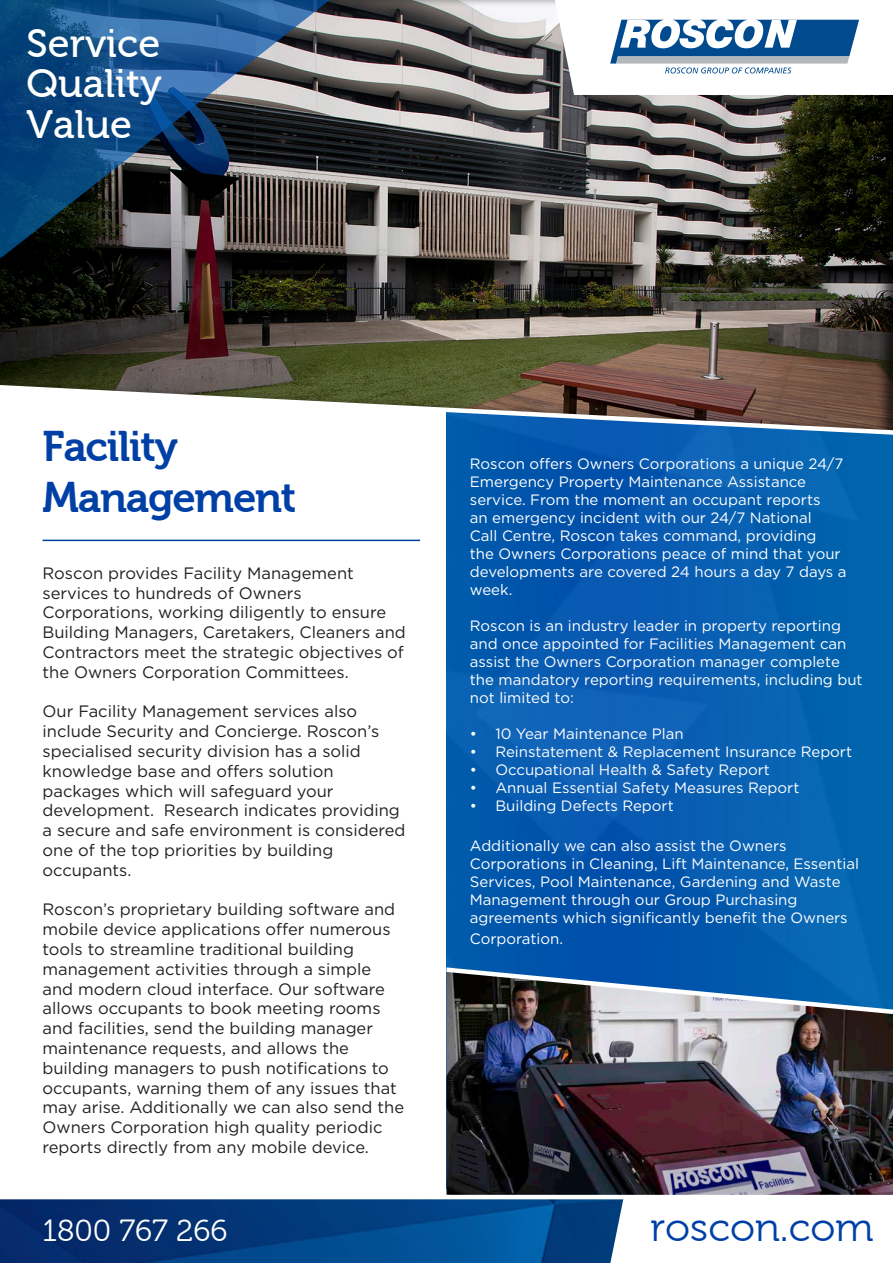
<style>
.page{position:relative;width:893px;height:1263px;background:#fff}
.page>*{position:absolute;margin:0;border:0;box-sizing:border-box;transform-origin:0 0}
.t1{font:42px/50.4px "Museo 700";letter-spacing:-.03em;color:#0040a6}
.t2{font:40.95px "Museo 300";color:#0040a6}
.t3{font:39.75px "Museo 500";color:#fff}
.t4{font:30.6px "Museo 300";color:#fff}
.t5{font:16.5px/19.8px "Gotham";color:#231f20}
.t6{font:15px/18px "Gotham";color:#fff}
</style>
<div class="page">
<img style="left:446px;top:438px;width:447px;height:527px">
<img style="left:446px;top:1017px;width:447px;height:178px">
<img style="left:0;top:1199px;width:610px;height:64px">
<div style="left:0;top:0;width:893px;height:435px;background:#231f20;opacity:.75"></div>
<svg style="left:555px;top:0;width:338px;height:95px"></svg>
<svg style="left:610px;top:1199px;width:14px;height:64px"></svg>
<hr style="left:43px;top:540px;width:377px;height:1px;background:#0040a6">
<svg style="left:0;top:0;width:345px;height:277px;background:#1a1515"></svg>
<img style="left:0;top:0;width:343px;height:258px">
<svg style="left:0;top:382px;width:893px;height:56px"></svg>
<svg style="left:446px;top:965px;width:447px;height:52px;background:#4c7397"></svg>
<p class="t3" style="left:27px;top:22px;width:135px">Service</p>
<p class="t3" style="left:27px;top:62px;width:137px">Quality</p>
<p class="t3" style="left:27px;top:103px;width:107px">Value</p>
<p class="t1" style="left:43px;top:422px;width:255px">Facility<br>Management</p>
<p class="t5" style="left:43px;top:563px;width:365px">Roscon provides Facility Management services to hundreds of Owners Corporations, working diligently to ensure Building Managers, Caretakers, Cleaners and Contractors meet the strategic objectives of the Owners Corporation Committees.</p>
<p class="t5" style="left:43px;top:701px;width:364px">Our Facility Management services also include Security and Concierge. Roscon’s specialised security division has a solid knowledge base and offers solution packages which will safeguard your development. Research indicates providing a secure and safe environment is considered one of the top priorities by building occupants.</p>
<p class="t5" style="left:43px;top:899px;width:363px">Roscon’s proprietary building software and mobile device applications offer numerous tools to streamline traditional building management activities through a simple and modern cloud interface. Our software allows occupants to book meeting rooms and facilities, send the building manager maintenance requests, and allows the building managers to push notifications to occupants, warning them of any issues that may arise. Additionally we can also send the Owners Corporation high quality periodic reports directly from any mobile device.</p>
<p class="t6" style="left:470px;top:454px;width:378px">Roscon offers Owners Corporations a unique 24/7<br>Emergency Property Maintenance Assistance service. From the moment an occupant reports<br>an emergency incident with our 24/7 National<br>Call Centre, Roscon takes command, providing<br>the Owners Corporations peace of mind that your developments are covered 24 hours a day 7 days a week.</p>
<p class="t6" style="left:470px;top:616px;width:394px">Roscon is an industry leader in property reporting and once appointed for Facilities Management can assist the Owners Corporation manager complete the mandatory reporting requirements, including but not limited to:</p>
<p class="t6" style="left:470px;top:724px;width:215px">• 10 Year Maintenance Plan</p>
<p class="t6" style="left:470px;top:742px;width:384px">• Reinstatement &amp; Replacement Insurance Report</p>
<p class="t6" style="left:470px;top:760px;width:301px">• Occupational Health &amp; Safety Report</p>
<p class="t6" style="left:470px;top:778px;width:331px">• Annual Essential Safety Measures Report</p>
<p class="t6" style="left:470px;top:796px;width:205px">• Building Defects Report</p>
<p class="t6" style="left:470px;top:836px;width:391px">Additionally we can also assist the Owners Corporations in Cleaning, Lift Maintenance, Essential Services, Pool Maintenance, Gardening and Waste Management through our Group Purchasing agreements which significantly benefit the Owners</p>
<p class="t6" style="left:470px;top:930px;width:95px">Corporation.</p>
<p class="t4" style="left:43px;top:1214px;width:187px">1800 767 266</p>
<p class="t2" style="left:650px;top:1205px;width:225px">roscon.com</p>
</div>
